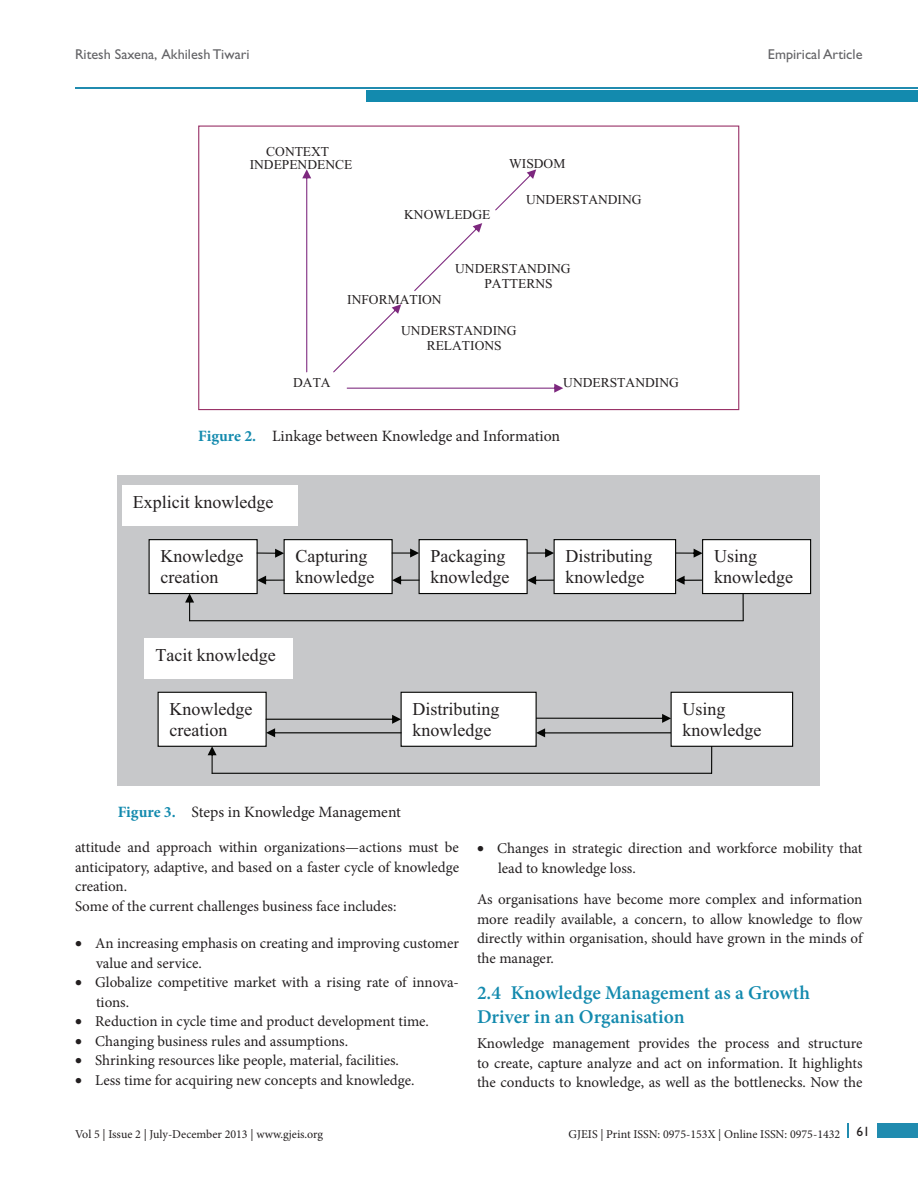
<style>
.page{position:relative;width:918px;height:1188px;background:#fff}
.page>*{position:absolute;margin:0;border:0;box-sizing:border-box;transform-origin:0 0}
.t1{font:600 19.5px/24px "Minion Pro";color:#138aae}
.t2{font:18px/21px "Times New Roman";color:#231f20}
.Fig_cap{font:15.75px "Minion Pro";letter-spacing:-.005em;color:#231f20}
.Text{font:15px/19.5px "Minion Pro";letter-spacing:-.005em;color:#231f20;text-align:justify}
.NL{font:15px/19.5px "Minion Pro";color:#231f20}
.NLL{font:15px/19.5px "Minion Pro";color:#231f20}
.NLF{font:15px/19.5px "Minion Pro";letter-spacing:-.005em;color:#231f20}
.RH{font:14.25px "Gill Sans";color:#636366}
.t3{font:13.5px/15.6px "Times New Roman";color:#231f20}
.Paragraph_Style_1{font:13.5px "Gill Sans";color:#231f20}
.Text-2{font:12px "Minion Pro";color:#231f20}
.s1{font-weight:700;color:#138aae}
</style>
<div class="page">
<div style="left:878px;top:1124px;width:40px;height:14px;background:#208baf"></div>
<svg style="left:848px;top:1124px;width:1px;height:14px"></svg>
<hr style="left:75px;top:87px;width:843px;height:1px;background:#208baf">
<div style="left:366px;top:90px;width:552px;height:12px;background:#138aae"></div>
<svg style="left:333px;top:304px;width:68px;height:68px"></svg>
<svg style="left:414px;top:223px;width:68px;height:68px"></svg>
<svg style="left:495px;top:169px;width:41px;height:41px"></svg>
<svg style="left:347px;top:384px;width:216px;height:9px"></svg>
<svg style="left:302px;top:169px;width:9px;height:203px"></svg>
<div style="left:198px;top:126px;width:541px;height:284px;border:1px solid #993267"></div>
<div style="left:118px;top:475px;width:702px;height:311px;background:#c7c8ca"></div>
<div style="left:158px;top:692px;width:108px;height:54px;background:#fff"></div>
<div style="left:158px;top:692px;width:109px;height:55px;border:1px solid #040503"></div>
<div style="left:401px;top:692px;width:135px;height:54px;background:#fff"></div>
<div style="left:401px;top:692px;width:136px;height:55px;border:1px solid #040503"></div>
<div style="left:145px;top:638px;width:148px;height:41px;background:#fff"></div>
<svg style="left:266px;top:715px;width:136px;height:22px"></svg>
<svg style="left:536px;top:714px;width:135px;height:23px"></svg>
<svg style="left:711px;top:747px;width:1px;height:26px"></svg>
<hr style="left:212px;top:773px;width:500px;height:1px;background:#040503">
<svg style="left:208px;top:746px;width:9px;height:28px"></svg>
<div style="left:671px;top:692px;width:122px;height:54px;background:#fff"></div>
<div style="left:671px;top:692px;width:122px;height:55px;border:1px solid #040503"></div>
<svg style="left:743px;top:594px;width:1px;height:27px"></svg>
<svg style="left:185px;top:594px;width:9px;height:27px"></svg>
<svg style="left:528px;top:549px;width:26px;height:9px"></svg>
<svg style="left:528px;top:576px;width:26px;height:9px"></svg>
<svg style="left:676px;top:549px;width:26px;height:9px"></svg>
<svg style="left:676px;top:576px;width:26px;height:9px"></svg>
<hr style="left:190px;top:620px;width:553px;height:1px;background:#040503">
<div style="left:703px;top:540px;width:108px;height:54px;background:#fff"></div>
<div style="left:702px;top:539px;width:109px;height:55px;border:1px solid #040503"></div>
<div style="left:149px;top:540px;width:108px;height:54px;background:#fff"></div>
<div style="left:149px;top:539px;width:109px;height:55px;border:1px solid #040503"></div>
<div style="left:284px;top:540px;width:108px;height:54px;background:#fff"></div>
<div style="left:284px;top:539px;width:109px;height:55px;border:1px solid #040503"></div>
<div style="left:419px;top:540px;width:108px;height:54px;background:#fff"></div>
<div style="left:419px;top:539px;width:109px;height:55px;border:1px solid #040503"></div>
<div style="left:554px;top:540px;width:122px;height:54px;background:#fff"></div>
<div style="left:554px;top:539px;width:122px;height:55px;border:1px solid #040503"></div>
<svg style="left:257px;top:549px;width:27px;height:9px"></svg>
<svg style="left:257px;top:576px;width:28px;height:9px"></svg>
<svg style="left:392px;top:549px;width:27px;height:9px"></svg>
<svg style="left:392px;top:576px;width:28px;height:9px"></svg>
<div style="left:122px;top:485px;width:176px;height:41px;background:#fff"></div>
<p class="RH" style="left:75px;top:46px;width:176px">Ritesh Saxena, Akhilesh Tiwari</p>
<p class="RH" style="left:768px;top:46px;width:96px">Empirical Article</p>
<p class="t3" style="left:250px;top:144px;width:104px;line-height:13.8px;text-align:center">CONTEXT<br>INDEPENDENCE</p>
<p class="t3" style="left:404px;top:207px;width:88px">KNOWLEDGE</p>
<p class="t3" style="left:509px;top:156px;width:58px">WISDOM</p>
<p class="t3" style="left:526px;top:191px;width:117px">UNDERSTANDING</p>
<p class="t3" style="left:484px;top:260px;width:88px;text-indent:-29px">UNDERSTANDING<br>PATTERNS</p>
<p class="t3" style="left:347px;top:291px;width:96px">INFORMATION</p>
<p class="t3" style="left:427px;top:322px;width:91px;text-indent:-26px">UNDERSTANDING<br>RELATIONS</p>
<p class="t3" style="left:293px;top:374px;width:39px">DATA</p>
<p class="t3" style="left:563px;top:374px;width:117px">UNDERSTANDING</p>
<p class="Fig_cap" style="left:198px;top:426px;width:364px"><span class="s1">Figure 2.</span> Linkage between Knowledge and Information</p>
<p class="t2" style="left:133px;top:491px;width:142px">Explicit knowledge</p>
<p class="t2" style="left:161px;top:545px;width:84px">Knowledge creation</p>
<p class="t2" style="left:296px;top:545px;width:80px">Capturing knowledge</p>
<p class="t2" style="left:431px;top:545px;width:80px">Packaging knowledge</p>
<p class="t2" style="left:566px;top:545px;width:89px">Distributing knowledge</p>
<p class="t2" style="left:155px;top:644px;width:122px">Tacit knowledge</p>
<p class="t2" style="left:170px;top:698px;width:84px">Knowledge creation</p>
<p class="t2" style="left:413px;top:698px;width:89px">Distributing knowledge</p>
<p class="Fig_cap" style="left:118px;top:801px;width:285px"><span class="s1">Figure 3.</span> Steps in Knowledge Management</p>
<p class="t2" style="left:714px;top:545px;width:80px">Using knowledge</p>
<p class="t2" style="left:683px;top:698px;width:80px">Using knowledge</p>
<p class="Text" style="left:75px;top:838px;width:386px">attitude and approach within organizations—actions must be anticipatory, adaptive, and based on a faster cycle of knowledge creation.</p>
<p class="Text" style="left:75px;top:896px;width:323px">Some of the current challenges business face includes:</p>
<p class="NLF" style="left:96px;top:934px;width:364px;text-indent:-21px">• An increasing emphasis on creating and improving customer value and service.</p>
<p class="NL" style="left:96px;top:973px;width:365px;text-indent:-21px">• Globalize competitive market with a rising rate of innova&shy;tions.</p>
<p class="NL" style="left:75px;top:1012px;width:355px">• Reduction in cycle time and product development time.</p>
<p class="NL" style="left:75px;top:1031px;width:275px">• Changing business rules and assumptions.</p>
<p class="NL" style="left:75px;top:1051px;width:326px">• Shrinking resources like people, material, facilities.</p>
<p class="NL" style="left:75px;top:1070px;width:341px">• Less time for acquiring new concepts and knowledge.</p>
<p class="NLL" style="left:498px;top:839px;width:366px;text-indent:-21px">• Changes in strategic direction and workforce mobility that lead to knowledge loss.</p>
<p class="Text" style="left:477px;top:890px;width:387px">As organisations have become more complex and information more readily available, a concern, to allow knowledge to flow directly within organisation, should have grown in the minds of the manager.</p>
<h2 class="t1" style="left:477px;top:980px;width:334px">2.4 Knowledge Management as a Growth<br>Driver in an Organisation</h2>
<p class="Text" style="left:477px;top:1034px;width:387px">Knowledge management provides the process and structure to create, capture analyze and act on information. It highlights the conducts to knowledge, as well as the bottlenecks. Now the</p>
<p class="Text-2" style="left:75px;top:1126px;width:250px">Vol 5 | Issue 2 | July-December 2013 | www.gjeis.org</p>
<p class="Text-2" style="left:569px;top:1126px;width:273px">GJEIS | Print ISSN: 0975-153X | Online ISSN: 0975-1432</p>
<p class="Paragraph_Style_1" style="left:856px;top:1124px;width:15px">61</p>
</div>
